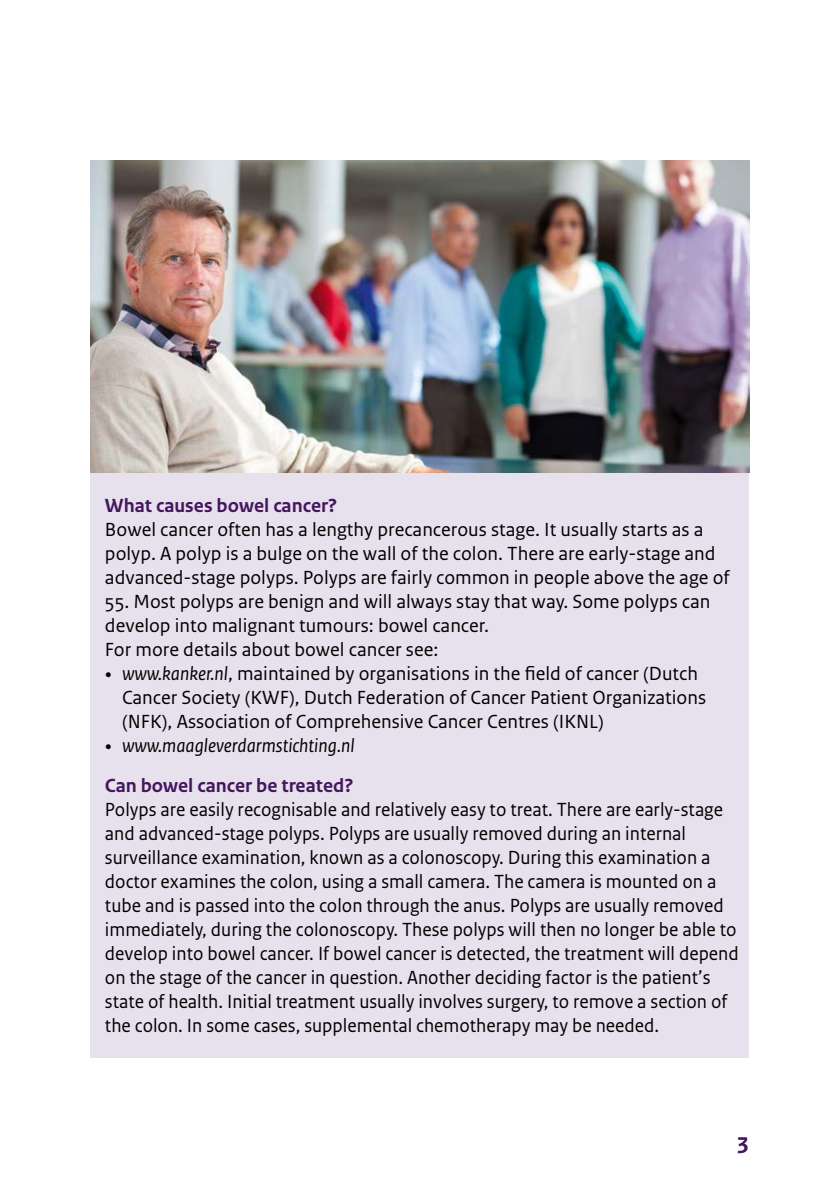
<style>
.page{position:relative;width:840px;height:1191px;background:#fff}
.page>*{position:absolute;margin:0;border:0;box-sizing:border-box;transform-origin:0 0}
.t1{font:700 24px "Rijksoverheid Sans Text";color:#44165d}
._10_RIVM_Broodtekst{font:20px/24px "Rijksoverheid Sans Text";color:#000;scale:.96 1}
._10_RIVM_Broodtekst-2{font:20px/24px "Rijksoverheid Sans Text";color:#000}
._08_RIVM_Tussenkop{font:700 20px "Rijksoverheid Sans Text";color:#44165d}
.t2{font:italic 20px "Rijksoverheid Sans Text";color:#000}
.s1{font-family:"Rijksoverheid Serif"}
.s2{font-style:italic}
.s3{font-family:"Rijksoverheid Serif";font-style:normal}
</style>
<div class="page">
<img style="left:91px;top:161px;width:657px;height:312px">
<div style="left:91px;top:473px;width:657px;height:584px;background:#e6e1ed"></div>
<p class="_08_RIVM_Tussenkop" style="left:105px;top:494px;width:234px">What causes bowel cancer?</p>
<p class="_10_RIVM_Broodtekst-2" style="left:105px;top:517px;width:626px">Bowel cancer often has a lengthy precancerous stage. It usually starts as a polyp. A polyp is a bulge on the wall of the colon. There are early-stage and advanced-stage polyps. Polyps are fairly common in people above the age of</p>
<p class="_10_RIVM_Broodtekst-2" style="left:105px;top:589px;width:606px">55. Most polyps are benign and will always stay that way. Some polyps can develop into malignant tumours: bowel cancer.</p>
<p class="_10_RIVM_Broodtekst-2" style="left:105px;top:637px;width:334px">For more details about bowel cancer see:</p>
<p class="_10_RIVM_Broodtekst-2" style="left:122px;top:661px;width:585px;text-indent:-17px"><span class="s1">•</span> <span class="s2">www.kanker.nl</span>, maintained by organisations in the field of cancer (Dutch<br>Cancer Society (KWF), Dutch Federation of Cancer Patient Organizations (NFK), Association of Comprehensive Cancer Centres (IKNL)</p>
<p class="t2" style="left:105px;top:734px;width:251px"><span class="s3">•</span> www.maagleverdarmstichting.nl</p>
<p class="_08_RIVM_Tussenkop" style="left:105px;top:774px;width:250px">Can bowel cancer be treated?</p>
<p class="_10_RIVM_Broodtekst" style="left:105px;top:797px;width:661px">Polyps are easily recognisable and relatively easy to treat. There are early-stage and advanced-stage polyps. Polyps are usually removed during an internal surveillance examination, known as a colonoscopy. During this examination a doctor examines the colon, using a small camera. The camera is mounted on a tube and is passed into the colon through the anus. Polyps are usually removed immediately, during the colonoscopy. These polyps will then no longer be able to develop into bowel cancer. If bowel cancer is detected, the treatment will depend on the stage of the cancer in question. Another deciding factor is the patient’s state of health. Initial treatment usually involves surgery, to remove a section of the colon. In some cases, supplemental chemotherapy may be needed.</p>
<p class="t1" style="left:736px;top:1131px;width:14px">3</p>
</div>
